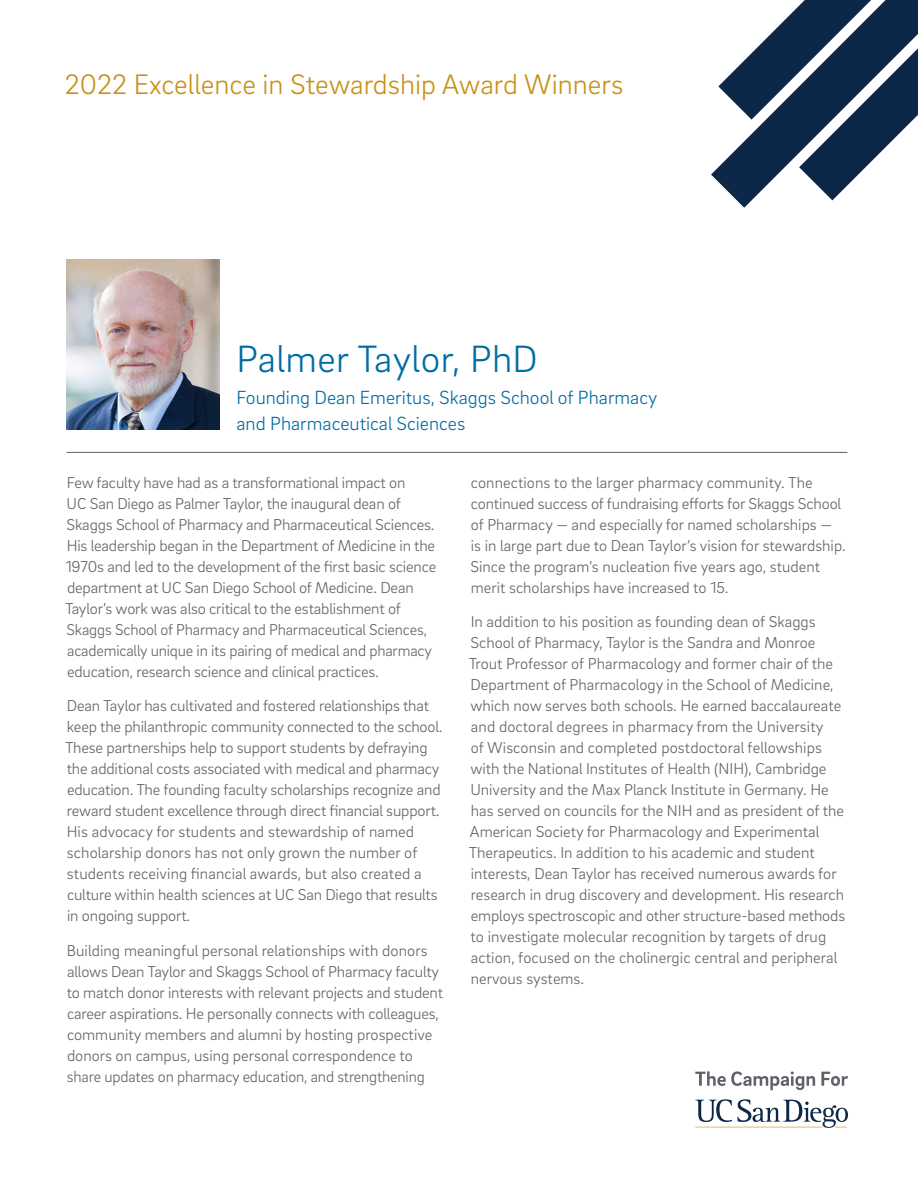
<style>
.page{position:relative;width:918px;height:1188px;background:#fff}
.page>*{position:absolute;margin:0;border:0;box-sizing:border-box;transform-origin:0 0}
.t1{font:300 39px "Brix Sans";letter-spacing:.01em;color:#006ca4}
.Stats_Header{font:300 28.95px "Brix Sans";color:#c89118}
.t2{font:300 19.5px/25.5px "Brix Sans";color:#006ca4}
.Bold_Brix_Front{font:300 16.2px/21px "Brix Sans";letter-spacing:-.01em;color:#5f6369}
</style>
<div class="page">
<svg style="left:695px;top:1099px;width:153px;height:29px"></svg>
<svg style="left:695px;top:1071px;width:120px;height:19px"></svg>
<svg style="left:821px;top:1072px;width:27px;height:14px"></svg>
<img style="left:67px;top:260px;width:153px;height:170px">
<hr style="left:67px;top:452px;width:780px;height:1px;background:#5f6369">
<svg style="left:711px;top:0;width:207px;height:208px"></svg>
<p class="Stats_Header" style="left:65px;top:66px;width:560px">2022 Excellence in Stewardship Award Winners</p>
<p class="t1" style="left:237px;top:334px;width:303px">Palmer Taylor, PhD</p>
<p class="t2" style="left:237px;top:384px;width:422px">Founding Dean Emeritus, Skaggs School of Pharmacy and Pharmaceutical Sciences</p>
<p class="Bold_Brix_Front" style="left:65px;top:471px;width:373px">Few faculty have had as a transformational impact on<br>UC San Diego as Palmer Taylor, the inaugural dean of Skaggs School of Pharmacy and Pharmaceutical Sciences.<br>His leadership began in the Department of Medicine in the 1970s and led to the development of the first basic science department at UC San Diego School of Medicine. Dean Taylor’s work was also critical to the establishment of Skaggs School of Pharmacy and Pharmaceutical Sciences, academically unique in its pairing of medical and pharmacy education, research science and clinical practices.</p>
<p class="Bold_Brix_Front" style="left:65px;top:695px;width:379px">Dean Taylor has cultivated and fostered relationships that keep the philanthropic community connected to the school.<br>These partnerships help to support students by defraying the additional costs associated with medical and pharmacy education. The founding faculty scholarships recognize and reward student excellence through direct financial support.<br>His advocacy for students and stewardship of named scholarship donors has not only grown the number of students receiving financial awards, but also created a culture within health sciences at UC San Diego that results in ongoing support.</p>
<p class="Bold_Brix_Front" style="left:67px;top:939px;width:378px">Building meaningful personal relationships with donors allows Dean Taylor and Skaggs School of Pharmacy faculty to match donor interests with relevant projects and student career aspirations. He personally connects with colleagues, community members and alumni by hosting prospective donors on campus, using personal correspondence to share updates on pharmacy education, and strengthening</p>
<p class="Bold_Brix_Front" style="left:470px;top:471px;width:377px">connections to the larger pharmacy community. The continued success of fundraising efforts for Skaggs School of Pharmacy — and especially for named scholarships — is in large part due to Dean Taylor’s vision for stewardship.<br>Since the program’s nucleation five years ago, student merit scholarships have increased to 15.</p>
<p class="Bold_Brix_Front" style="left:469px;top:611px;width:378px">In addition to his position as founding dean of Skaggs School of Pharmacy, Taylor is the Sandra and Monroe Trout Professor of Pharmacology and former chair of the Department of Pharmacology in the School of Medicine, which now serves both schools. He earned baccalaureate and doctoral degrees in pharmacy from the University<br>of Wisconsin and completed postdoctoral fellowships with the National Institutes of Health (NIH), Cambridge University and the Max Planck Institute in Germany. He has served on councils for the NIH and as president of the American Society for Pharmacology and Experimental Therapeutics. In addition to his academic and student interests, Dean Taylor has received numerous awards for research in drug discovery and development. His research employs spectroscopic and other structure-based methods to investigate molecular recognition by targets of drug action, focused on the cholinergic central and peripheral nervous systems.</p>
</div>
